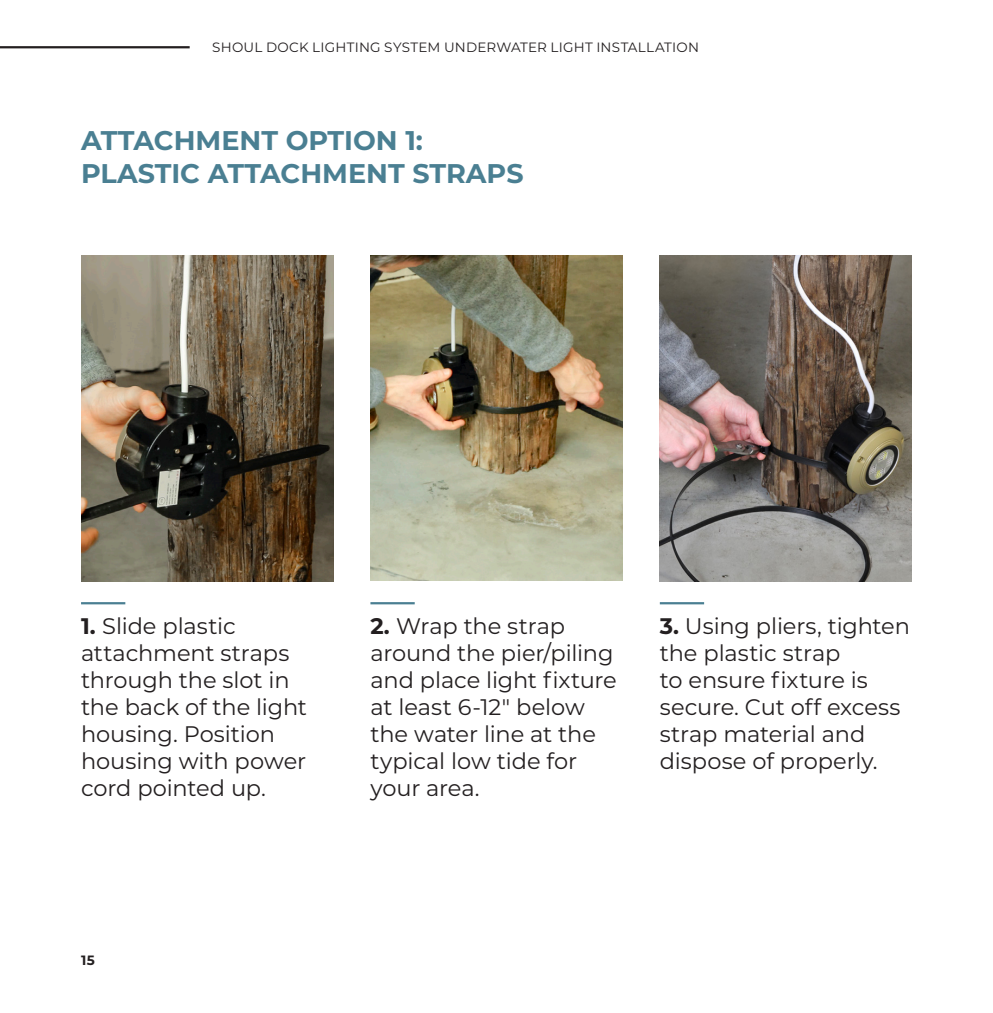
<style>
.page{position:relative;width:993px;height:1013px;background:#fff}
.page>*{position:absolute;margin:0;border:0;box-sizing:border-box;transform-origin:0 0}
.t1{font:700 27px/32.4px "Montserrat";color:#4a7f92}
.t2{font:22.5px/27px "Montserrat";letter-spacing:-.005em;color:#231f20}
.t3{font:13.5px "Montserrat";letter-spacing:.02em;color:#231f20}
.t4{font:700 13.5px "Montserrat";color:#231f20}
.s1{font-weight:700}
</style>
<div class="page">
<hr style="left:0;top:46px;width:190px;height:2px;background:#231f20">
<hr style="left:81px;top:602px;width:44px;height:2px;background:#4a7f92">
<hr style="left:659px;top:602px;width:45px;height:2px;background:#4a7f92">
<hr style="left:370px;top:602px;width:44px;height:2px;background:#4a7f92">
<img style="left:81px;top:255px;width:252px;height:326px">
<img style="left:370px;top:255px;width:252px;height:326px">
<img style="left:659px;top:255px;width:252px;height:326px">
<p class="t3" style="left:212px;top:37px;width:488px">SHOUL DOCK LIGHTING SYSTEM UNDERWATER LIGHT INSTALLATION</p>
<p class="t1" style="left:81px;top:123px;width:444px">ATTACHMENT OPTION 1:<br>PLASTIC ATTACHMENT STRAPS</p>
<p class="t2" style="left:81px;top:611px;width:227px"><span class="s1">1.</span> Slide plastic attachment straps through the slot in the back of the light housing. Position housing with power cord pointed up.</p>
<p class="t2" style="left:659px;top:611px;width:252px"><span class="s1">3.</span> Using pliers, tighten the plastic strap<br>to ensure fixture is secure. Cut off excess strap material and dispose of properly.</p>
<p class="t2" style="left:370px;top:611px;width:248px"><span class="s1">2.</span> Wrap the strap around the pier/piling and place light fixture at least 6-12" below the water line at the typical low tide for your area.</p>
<p class="t4" style="left:81px;top:950px;width:15px">15</p>
</div>
